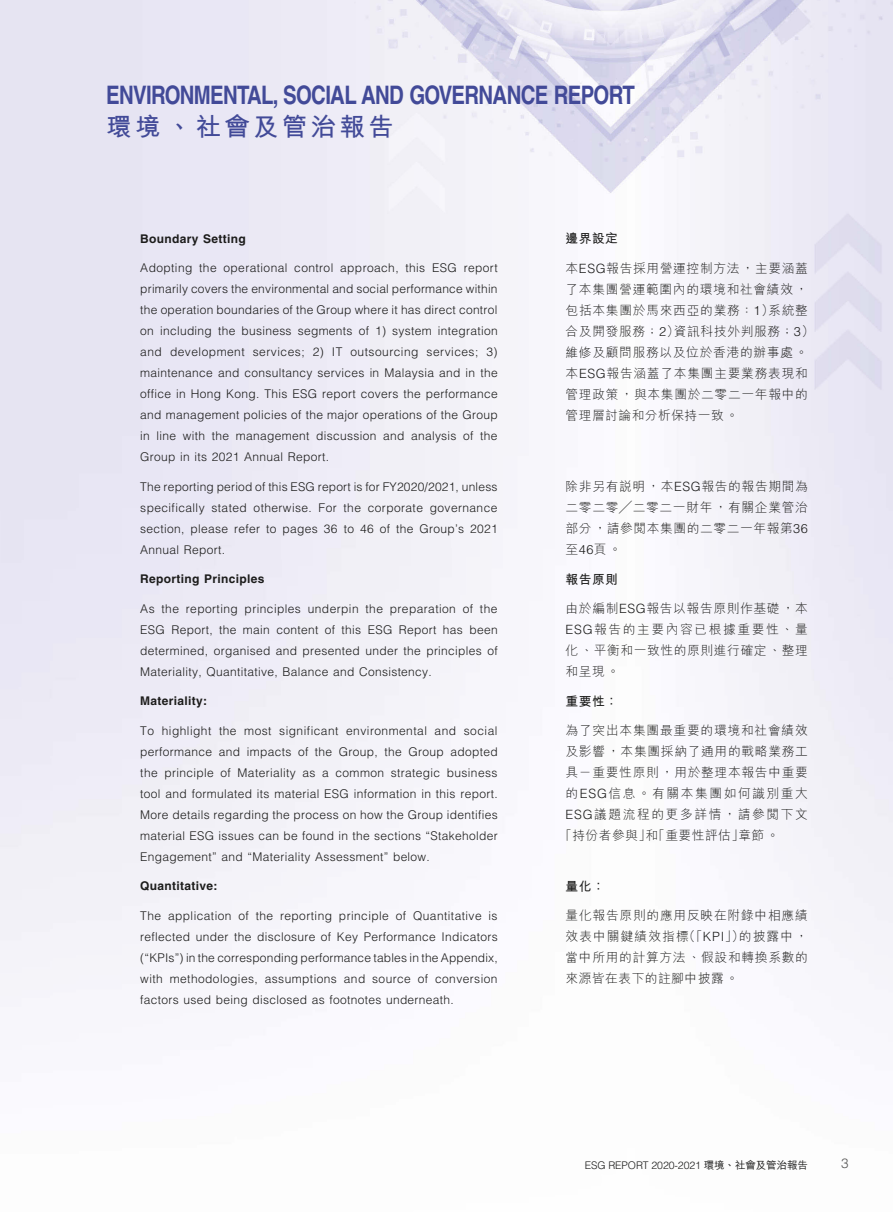
<style>
.page{position:relative;width:893px;height:1212px;background:#fff}
.page>*{position:absolute;margin:0;border:0;box-sizing:border-box;transform-origin:0 0}
.t1{font:700 25.5px "Helvetica LT Std";letter-spacing:-.035em;color:#424a98;scale:.8 1}
.t2{font:700 25.5px "M Hei HK";letter-spacing:.125em;color:#424a98}
.t3{font:300 13.5px "Helvetica LT Std";color:#575756}
.t4{font:300 12.75px/21px "M Hei HK";letter-spacing:.055em;color:#1c1c1b;text-align:justify}
.t5{font:300 12.75px "M Hei HK";letter-spacing:.12em;color:#1c1c1b}
.t6{font:300 12.75px "M Hei HK";letter-spacing:.035em;color:#1c1c1b}
.t7{font:700 12.75px "M Hei HK";letter-spacing:.035em;color:#1c1c1b}
.t8{font:300 12px/21px "Helvetica LT Std";letter-spacing:.025em;color:#1c1c1b;text-align:justify}
.t9{font:700 12px "Helvetica LT Std";letter-spacing:.025em;color:#1c1c1b}
.t10{font:300 10.5px "Helvetica LT Std";letter-spacing:-.01em;color:#1c1c1b}
.s1{font-family:"Helvetica LT Std"}
.s2{font-family:"M Hei HK";font-weight:500}
</style>
<div class="page">
<h1 class="t1" style="left:106px;top:80px;width:662px">ENVIRONMENTAL, SOCIAL AND GOVERNANCE REPORT</h1>
<h1 class="t2" style="left:106px;top:108px;width:289px">環境、社會及管治報告</h1>
<p class="t9" style="left:140px;top:231px;width:107px">Boundary Setting</p>
<p class="t8" style="left:140px;top:257px;width:359px">Adopting the operational control approach, this ESG report primarily covers the environmental and social performance within the operation boundaries of the Group where it has direct control on including the business segments of 1) system integration and development services; 2) IT outsourcing services; 3) maintenance and consultancy services in Malaysia and in the office in Hong Kong. This ESG report covers the performance and management policies of the major operations of the Group in line with the management discussion and analysis of the Group in its 2021 Annual Report.</p>
<p class="t8" style="left:140px;top:476px;width:359px">The reporting period of this ESG report is for FY2020/2021, unless specifically stated otherwise. For the corporate governance section, please refer to pages 36 to 46 of the Group’s 2021<br>Annual Report.</p>
<p class="t9" style="left:140px;top:571px;width:126px">Reporting Principles</p>
<p class="t8" style="left:140px;top:598px;width:359px">As the reporting principles underpin the preparation of the ESG Report, the main content of this ESG Report has been determined, organised and presented under the principles of Materiality, Quantitative, Balance and Consistency.</p>
<p class="t9" style="left:140px;top:693px;width:68px">Materiality:</p>
<p class="t8" style="left:140px;top:720px;width:359px">To highlight the most significant environmental and social performance and impacts of the Group, the Group adopted the principle of Materiality as a common strategic business tool and formulated its material ESG information in this report.<br>More details regarding the process on how the Group identifies material ESG issues can be found in the sections “Stakeholder Engagement” and “Materiality Assessment” below.</p>
<p class="t9" style="left:140px;top:878px;width:79px">Quantitative:</p>
<p class="t8" style="left:140px;top:905px;width:359px">The application of the reporting principle of Quantitative is reflected under the disclosure of Key Performance Indicators (“KPIs”) in the corresponding performance tables in the Appendix, with methodologies, assumptions and source of conversion factors used being disclosed as footnotes underneath.</p>
<p class="t7" style="left:566px;top:229px;width:54px">邊界設定</p>
<p class="t4" style="left:566px;top:257px;width:250px;text-align:left">本<span class="s1">ESG</span>報告採用營運控制方法，主要涵蓋了本集團營運範圍內的環境和社會績效，包括本集團於馬來西亞的業務：<span class="s1">1</span>）系統整合及開發服務；<span class="s1">2</span>）資訊科技外判服務；<span class="s1">3</span>）維修及顧問服務以及位於香港的辦事處。本<span class="s1">ESG</span>報告涵蓋了本集團主要業務表現和管理政策，與本集團於二零二一年報中的管理層討論和分析保持一致。</p>
<p class="t4" style="left:566px;top:475px;width:244px">除非另有說明，本<span class="s1">ESG</span>報告的報告期間為二零二零╱二零二一財年，有關企業管治部分，請參閱本集團的二零二一年報第<span class="s1">36</span>至<span class="s1">46</span>頁。</p>
<p class="t7" style="left:566px;top:570px;width:54px">報告原則</p>
<p class="t4" style="left:566px;top:597px;width:244px">由於編制<span class="s1">ESG</span>報告以報告原則作基礎，本<span class="s1">ESG</span>報告的主要內容已根據重要性、量化、平衡和一致性的原則進行確定、整理和呈現。</p>
<p class="t7" style="left:566px;top:692px;width:54px">重要性：</p>
<p class="t4" style="left:566px;top:719px;width:244px">為了突出本集團最重要的環境和社會績效</p>
<p class="t4" style="left:566px;top:740px;width:244px">及影響，本集團採納了通用的戰略業務工</p>
<p class="t4" style="left:566px;top:761px;width:244px">具－重要性原則，用於整理本報告中重要</p>
<p class="t5" style="left:566px;top:784px;width:244px">的<span class="s1">ESG</span>信息。有關本集團如何識別重大</p>
<p class="t5" style="left:566px;top:805px;width:244px"><span class="s1">ESG</span>議題流程的更多詳情，請參閱下文</p>
<p class="t6" style="left:559px;top:826px;width:221px">「持份者參與」和「重要性評估」章節。</p>
<p class="t7" style="left:566px;top:877px;width:41px">量化：</p>
<p class="t4" style="left:566px;top:904px;width:244px">量化報告原則的應用反映在附錄中相應績效表中關鍵績效指標（「<span class="s1">KPI</span>」）的披露中，當中所用的計算方法、假設和轉換系數的來源皆在表下的註腳中披露。</p>
<p class="t10" style="left:585px;top:1158px;width:225px">ESG REPORT 2020-2021 <span class="s2">環境、社會及管治報告</span></p>
<p class="t3" style="left:841px;top:1155px;width:9px">3</p>
</div>
